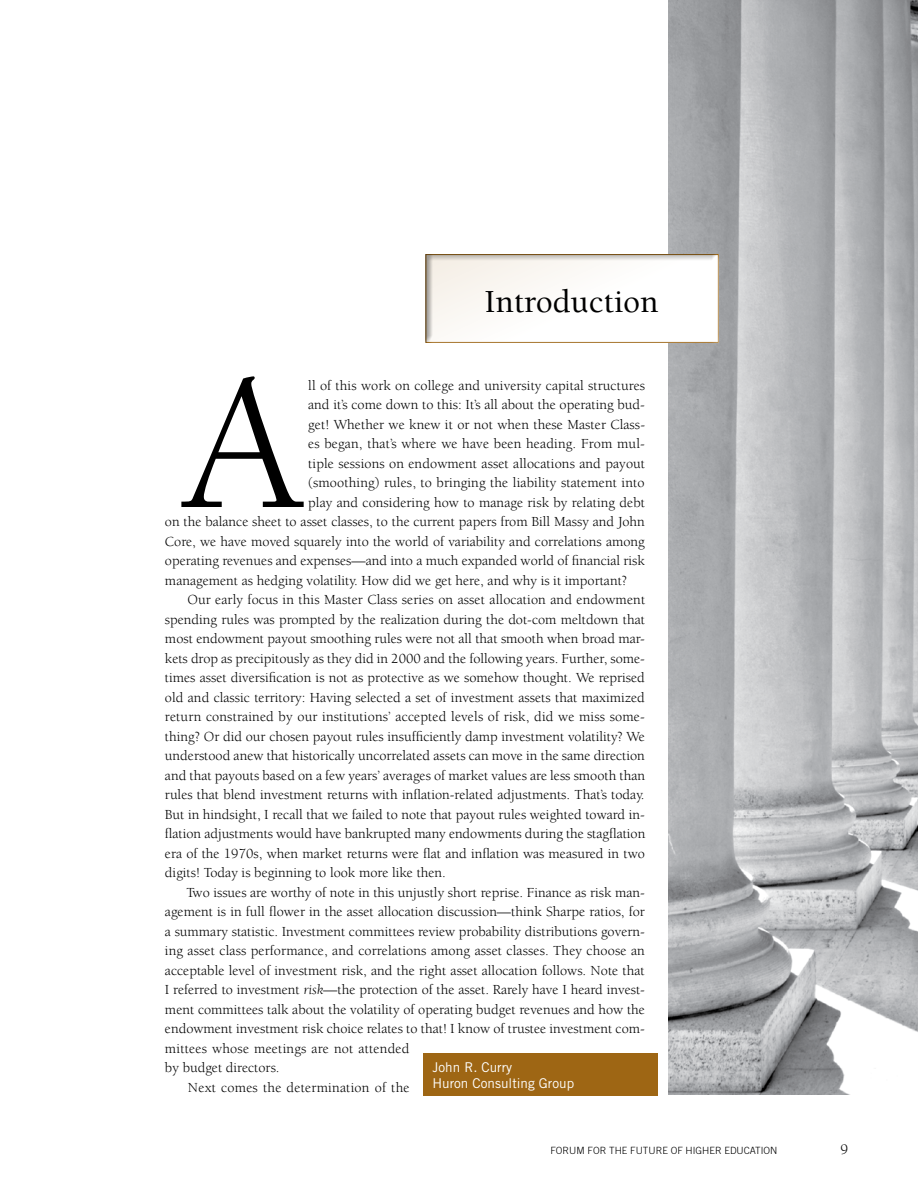
<style>
.page{position:relative;width:918px;height:1188px;background:#fff}
.page>*{position:absolute;margin:0;border:0;box-sizing:border-box;transform-origin:0 0}
.t1{font:198.45px "Berkeley";color:#000}
.t2{font:500 33px "Berkeley";color:#000}
.t3{font:15px "Berkeley";color:#000}
.t4{font:14.25px "Berkeley";color:#000}
.t5{font:13.5px/16.5px "Trade Gothic LT Std";color:#fff}
.t6{font:300 10.05px "Trade Gothic LT Std";color:#000}
.s1{font-style:italic}
</style>
<div class="page">
<div style="left:423px;top:1053px;width:235px;height:43px;background:#9e6614"></div>
<img style="left:669px;top:0;width:249px;height:1094px">
<div style="left:423px;top:253px;width:296px;height:92px;background:#000;opacity:.35"></div>
<h2 class="t2" style="left:484px;top:284px;width:176px">Introduction</h2>
<h1 class="t1" style="left:183px;top:340px;width:123px">A</h1>
<p class="t4" style="left:308px;top:378px;width:338px">ll of this work on college and university capital structures</p>
<p class="t4" style="left:308px;top:398px;width:338px">and it’s come down to this: It’s all about the operating bud-</p>
<p class="t4" style="left:308px;top:417px;width:338px">get! Whether we knew it or not when these Master Class-</p>
<p class="t4" style="left:308px;top:436px;width:338px">es began, that’s where we have been heading. From mul-</p>
<p class="t4" style="left:308px;top:456px;width:338px">tiple sessions on endowment asset allocations and payout</p>
<p class="t4" style="left:308px;top:475px;width:338px">(smoothing) rules, to bringing the liability statement into</p>
<p class="t4" style="left:308px;top:495px;width:338px">play and considering how to manage risk by relating debt</p>
<p class="t4" style="left:165px;top:514px;width:481px">on the balance sheet to asset classes, to the current papers from Bill Massy and John</p>
<p class="t4" style="left:165px;top:534px;width:481px">Core, we have moved squarely into the world of variability and correlations among</p>
<p class="t4" style="left:165px;top:553px;width:481px">operating revenues and expenses—and into a much expanded world of financial risk</p>
<p class="t4" style="left:165px;top:573px;width:464px">management as hedging volatility. How did we get here, and why is it important?</p>
<p class="t4" style="left:187px;top:592px;width:459px">Our early focus in this Master Class series on asset allocation and endowment</p>
<p class="t4" style="left:165px;top:612px;width:482px">spending rules was prompted by the realization during the dot-com meltdown that</p>
<p class="t4" style="left:165px;top:631px;width:481px">most endowment payout smoothing rules were not all that smooth when broad mar-</p>
<p class="t4" style="left:165px;top:651px;width:481px">kets drop as precipitously as they did in 2000 and the following years. Further, some-</p>
<p class="t4" style="left:165px;top:670px;width:481px">times asset diversification is not as protective as we somehow thought. We reprised</p>
<p class="t4" style="left:165px;top:690px;width:481px">old and classic territory: Having selected a set of investment assets that maximized</p>
<p class="t4" style="left:165px;top:709px;width:481px">return constrained by our institutions’ accepted levels of risk, did we miss some-</p>
<p class="t4" style="left:165px;top:729px;width:481px">thing? Or did our chosen payout rules insufficiently damp investment volatility? We</p>
<p class="t4" style="left:165px;top:748px;width:481px">understood anew that historically uncorrelated assets can move in the same direction</p>
<p class="t4" style="left:165px;top:768px;width:482px">and that payouts based on a few years’ averages of market values are less smooth than</p>
<p class="t4" style="left:165px;top:787px;width:481px">rules that blend investment returns with inflation-related adjustments. That’s today.</p>
<p class="t4" style="left:165px;top:807px;width:481px">But in hindsight, I recall that we failed to note that payout rules weighted toward in-</p>
<p class="t4" style="left:165px;top:826px;width:482px">flation adjustments would have bankrupted many endowments during the stagflation</p>
<p class="t4" style="left:165px;top:846px;width:481px">era of the 1970s, when market returns were flat and inflation was measured in two</p>
<p class="t4" style="left:165px;top:865px;width:282px">digits! Today is beginning to look more like then.</p>
<p class="t4" style="left:187px;top:885px;width:460px">Two issues are worthy of note in this unjustly short reprise. Finance as risk man-</p>
<p class="t4" style="left:165px;top:904px;width:481px">agement is in full flower in the asset allocation discussion—think Sharpe ratios, for</p>
<p class="t4" style="left:165px;top:924px;width:481px">a summary statistic. Investment committees review probability distributions govern-</p>
<p class="t4" style="left:165px;top:943px;width:481px">ing asset class performance, and correlations among asset classes. They choose an</p>
<p class="t4" style="left:165px;top:963px;width:481px">acceptable level of investment risk, and the right asset allocation follows. Note that</p>
<p class="t4" style="left:165px;top:982px;width:481px">I referred to investment <span class="s1">risk</span>—the protection of the asset. Rarely have I heard invest-</p>
<p class="t4" style="left:165px;top:1002px;width:482px">ment committees talk about the volatility of operating budget revenues and how the</p>
<p class="t4" style="left:165px;top:1021px;width:481px">endowment investment risk choice relates to that! I know of trustee investment com-</p>
<p class="t4" style="left:165px;top:1041px;width:246px">mittees whose meetings are not attended</p>
<p class="t4" style="left:165px;top:1060px;width:116px">by budget directors.</p>
<p class="t4" style="left:188px;top:1080px;width:223px">Next comes the determination of the</p>
<p class="t5" style="left:432px;top:1058px;width:143px">John R . Curry<br>H uron Consulting Group</p>
<p class="t6" style="left:550px;top:1144px;width:199px">FORUM FOR THE FUTURE OF HIG HER EDUCATI</p>
<p class="t6" style="left:763px;top:1144px;width:15px">ON</p>
<p class="t3" style="left:841px;top:1142px;width:9px">9</p>
</div>
